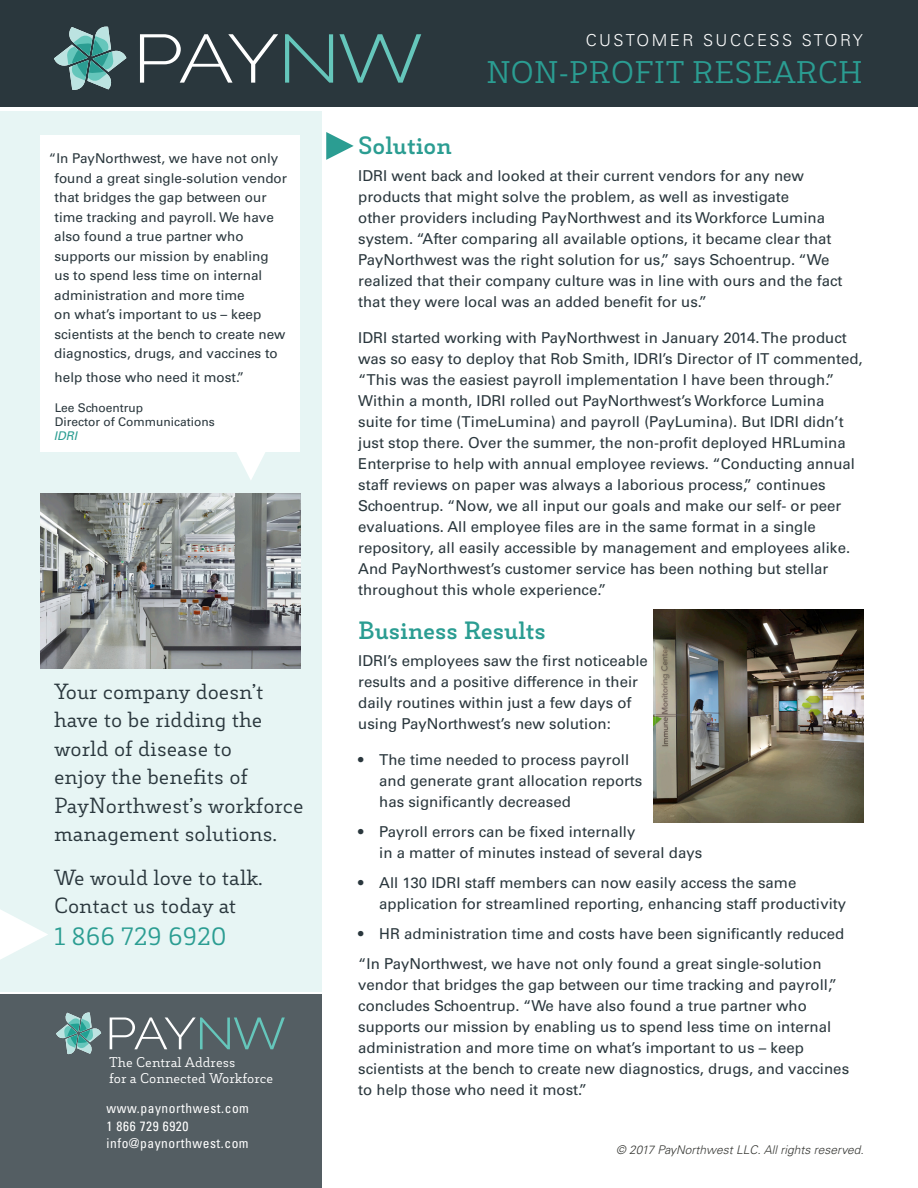
<style>
.page{position:relative;width:918px;height:1188px;background:#fff}
.page>*{position:absolute;margin:0;border:0;box-sizing:border-box;transform-origin:0 0}
.t1{font:30px "Decour";color:#2b9d92}
.Subhead_Level_1{font:700 24px "Decour";color:#2b9d92}
.CS_Main_Heading{font:24px "Decour";color:#2b9d92}
.CS_Main_Heading-2{font:21px/28.5px "Decour";color:#2a373d}
.t2{font:300 16.5px "Univers";letter-spacing:.15em;color:#fff}
.PayNW_Body_Copy{font:15px/21px "Univers";color:#2a373d}
.PayNW_Body_Copy-2{font:13.5px/19.5px "Univers";color:#2a373d}
.CS_Main_Heading-3{font:condensed 13.5px "Univers";letter-spacing:.04em;color:#fff}
.t3{font:13.5px/16.2px "Decour";color:#fff}
.PayNW_Body_Copy-3{font:12px/14.4px "Univers";color:#2a373d}
.CS_Main_Heading-4{font:italic 300 12px "Univers";color:#383935}
.s1{font-style:italic;color:#2b9d92}
</style>
<div class="page">
<div style="left:0;top:111px;width:322px;height:880px;background:#e7f5f4"></div>
<div style="left:0;top:0;width:918px;height:106px;background:#2a373d"></div>
<svg style="left:140px;top:34px;width:138px;height:49px"></svg>
<svg style="left:285px;top:34px;width:48px;height:49px"></svg>
<svg style="left:339px;top:34px;width:82px;height:49px"></svg>
<svg style="left:54px;top:27px;width:72px;height:63px"></svg>
<svg style="left:326px;top:132px;width:28px;height:28px"></svg>
<svg style="left:0;top:909px;width:48px;height:51px"></svg>
<div style="left:0;top:994px;width:322px;height:194px;background:#545e63"></div>
<svg style="left:110px;top:1018px;width:175px;height:31px"></svg>
<svg style="left:56px;top:1012px;width:45px;height:43px"></svg>
<div style="left:41px;top:135px;width:259px;height:316px;background:#fff"></div>
<svg style="left:227px;top:451px;width:47px;height:29px"></svg>
<img style="left:41px;top:493px;width:259px;height:175px">
<img style="left:654px;top:610px;width:210px;height:213px">
<p class="PayNW_Body_Copy-2" style="left:54px;top:149px;width:234px;text-indent:-5px">“In PayNorthwest, we have not only found a great single-solution vendor that bridges the gap between our time tracking and payroll. We have also found a true partner who supports our mission by enabling<br>us to spend less time on internal administration and more time<br>on what’s important to us – keep scientists at the bench to create new diagnostics, drugs, and vaccines to</p>
<p class="PayNW_Body_Copy-2" style="left:55px;top:368px;width:191px">help those who need it most.”</p>
<p class="PayNW_Body_Copy-3" style="left:54px;top:400px;width:162px">Lee Schoentrup<br>Director of Communications<br><span class="s1">IDRI</span></p>
<p class="CS_Main_Heading-2" style="left:54px;top:677px;width:251px">Your company doesn’t have to be ridding the world of disease to<br>enjoy the benefits of<br>PayNorthwest’s workforce management solutions.</p>
<p class="CS_Main_Heading-2" style="left:54px;top:863px;width:210px">We would love to talk.<br>Contact us today at</p>
<p class="CS_Main_Heading" style="left:54px;top:922px;width:174px">1 866 729 6920</p>
<p class="t3" style="left:109px;top:1054px;width:165px">The Central Address<br>for a Connected Workforce</p>
<p class="CS_Main_Heading-3" style="left:107px;top:1099px;width:144px">www.paynorthwest.com</p>
<p class="CS_Main_Heading-3" style="left:107px;top:1117px;width:83px">1 866 729 6920</p>
<p class="CS_Main_Heading-3" style="left:107px;top:1135px;width:144px">info@paynorthwest.com</p>
<p class="t2" style="left:586px;top:30px;width:279px">CUSTOMER SUCCESS STORY</p>
<p class="t1" style="left:486px;top:54px;width:378px">NON-PROFIT RESEARCH</p>
<p class="Subhead_Level_1" style="left:358px;top:130px;width:95px">Solution</p>
<p class="PayNW_Body_Copy" style="left:358px;top:165px;width:486px">IDRI went back and looked at their current vendors for any new products that might solve the problem, as well as investigate<br>other providers including PayNorthwest and its Workforce Lumina system. “After comparing all available options, it became clear that PayNorthwest was the right solution for us,” says Schoentrup. “We realized that their company culture was in line with ours and the fact that they were local was an added benefit for us.”</p>
<p class="PayNW_Body_Copy" style="left:358px;top:327px;width:506px">IDRI started working with PayNorthwest in January 2014. The product was so easy to deploy that Rob Smith, IDRI’s Director of IT commented, “This was the easiest payroll implementation I have been through.” Within a month, IDRI rolled out PayNorthwest’s Workforce Lumina<br>suite for time (TimeLumina) and payroll (PayLumina). But IDRI didn’t just stop there. Over the summer, the non-profit deployed HRLumina Enterprise to help with annual employee reviews. “Conducting annual staff reviews on paper was always a laborious process,” continues Schoentrup. “Now, we all input our goals and make our self- or peer evaluations. All employee files are in the same format in a single repository, all easily accessible by management and employees alike.<br>And PayNorthwest’s customer service has been nothing but stellar throughout this whole experience.”</p>
<p class="Subhead_Level_1" style="left:358px;top:615px;width:189px">Business Results</p>
<p class="PayNW_Body_Copy" style="left:358px;top:650px;width:291px">IDRI’s employees saw the first noticeable results and a positive difference in their daily routines within just a few days of using PayNorthwest’s new solution:</p>
<p class="PayNW_Body_Copy" style="left:379px;top:749px;width:265px;text-indent:-21px">• The time needed to process payroll and generate grant allocation reports has significantly decreased</p>
<p class="PayNW_Body_Copy" style="left:379px;top:821px;width:325px;text-indent:-21px">• Payroll errors can be fixed internally<br>in a matter of minutes instead of several days</p>
<p class="PayNW_Body_Copy" style="left:379px;top:872px;width:469px;text-indent:-21px">• All 130 IDRI staff members can now easily access the same application for streamlined reporting, enhancing staff productivity</p>
<p class="PayNW_Body_Copy" style="left:358px;top:923px;width:488px">• HR administration time and costs have been significantly reduced</p>
<p class="PayNW_Body_Copy" style="left:358px;top:953px;width:492px">“In PayNorthwest, we have not only found a great single-solution vendor that bridges the gap between our time tracking and payroll,” concludes Schoentrup. “We have also found a true partner who supports our mission by enabling us to spend less time on internal administration and more time on what’s important to us – keep scientists at the bench to create new diagnostics, drugs, and vaccines to help those who need it most.”</p>
<p class="CS_Main_Heading-4" style="left:616px;top:1143px;width:249px">© 2017 PayNorthwest LLC. All rights reserved.</p>
</div>
